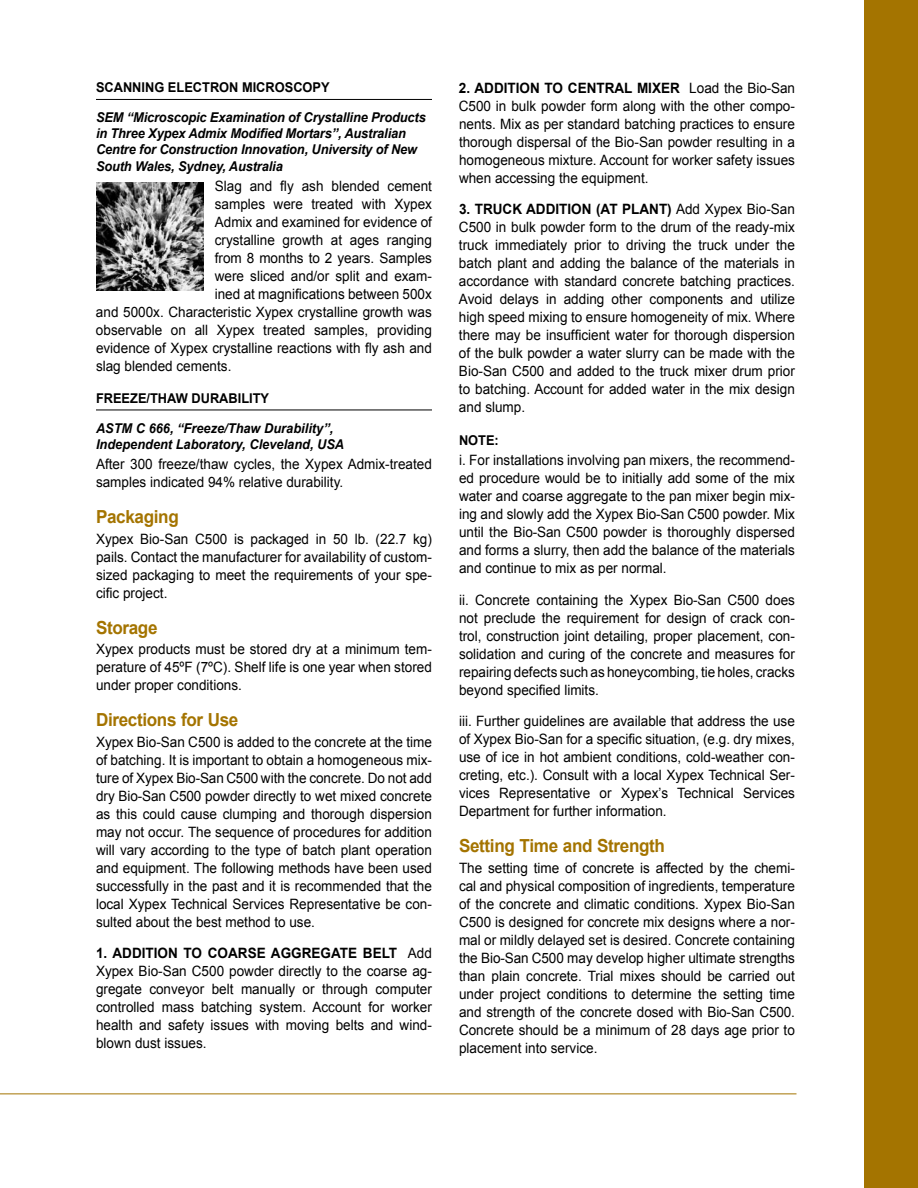
<style>
.page{position:relative;width:918px;height:1188px;background:#fff}
.page>*{position:absolute;margin:0;border:0;box-sizing:border-box;transform-origin:0 0}
.t1{font:700 18px "Arial";letter-spacing:-.02em;color:#a47400;scale:.95 1}
.t2{font:14.25px/18px "Arial";color:#000;text-align:justify;scale:.95 1}
.t3{font:italic 700 13.5px/16.2px "Arial";letter-spacing:-.01em;color:#000;scale:.95 1}
.t4{font:700 13.5px "Arial";color:#000;scale:.95 1}
.s1{font-weight:700}
</style>
<div class="page">
<hr style="left:96px;top:99px;width:336px;height:1px;background:#000">
<hr style="left:96px;top:410px;width:336px;height:1px;background:#000">
<img style="left:96px;top:182px;width:108px;height:108px">
<hr style="left:0;top:1094px;width:796px;height:1px;background:#a47400">
<div style="left:864px;top:0;width:54px;height:1188px;background:#a47400"></div>
<p class="t4" style="left:96px;top:79px;width:248px">SCANNING ELECTRON MICROSCOPY</p>
<p class="t3" style="left:96px;top:110px;width:349px">SEM “Microscopic Examination of Crystalline Products in Three Xypex Admix Modified Mortars”, Australian Centre for Construction Innovation, University of New South Wales, Sydney, Australia</p>
<p class="t2" style="left:215px;top:177px;width:230px">Slag and fly ash blended cement</p>
<p class="t2" style="left:215px;top:195px;width:230px">samples were treated with Xypex</p>
<p class="t2" style="left:215px;top:213px;width:230px">Admix and examined for evidence of</p>
<p class="t2" style="left:215px;top:231px;width:230px">crystalline growth at ages ranging</p>
<p class="t2" style="left:215px;top:249px;width:230px">from 8 months to 2 years. Samples</p>
<p class="t2" style="left:215px;top:267px;width:230px">were sliced and/or split and exam-</p>
<p class="t2" style="left:215px;top:285px;width:230px">ined at magnifications between 500x</p>
<p class="t2" style="left:96px;top:303px;width:355px">and 5000x. Characteristic Xypex crystalline growth was</p>
<p class="t2" style="left:96px;top:321px;width:355px">observable on all Xypex treated samples, providing</p>
<p class="t2" style="left:96px;top:339px;width:355px">evidence of Xypex crystalline reactions with fly ash and</p>
<p class="t2" style="left:96px;top:357px;width:144px">slag blended cements.</p>
<p class="t4" style="left:96px;top:389px;width:184px">FREEZE/THAW DURABILITY</p>
<p class="t3" style="left:96px;top:420px;width:263px">ASTM C 666, “Freeze/Thaw Durability”,<br>Independent Laboratory, Cleveland, USA</p>
<p class="t2" style="left:96px;top:456px;width:355px">After 300 freeze/thaw cycles, the Xypex Admix-treated samples indicated 94% relative durability.</p>
<p class="t1" style="left:96px;top:505px;width:89px">Packaging</p>
<p class="t2" style="left:96px;top:530px;width:355px">Xypex Bio-San C500 is packaged in 50 lb. (22.7 kg) pails. Contact the manufacturer for availability of custom&shy;sized packaging to meet the requirements of your spe&shy;cific project.</p>
<p class="t1" style="left:96px;top:615px;width:66px">Storage</p>
<p class="t2" style="left:96px;top:640px;width:355px">Xypex products must be stored dry at a minimum tem&shy;perature of 45ºF (7ºC). Shelf life is one year when stored under proper conditions.</p>
<p class="t1" style="left:96px;top:708px;width:151px">Directions for Use</p>
<p class="t2" style="left:96px;top:733px;width:355px">Xypex Bio-San C500 is added to the concrete at the time of batching. It is important to obtain a homogeneous mix&shy;ture of Xypex Bio-San C500 with the concrete. Do not add dry Bio-San C500 powder directly to wet mixed concrete as this could cause clumping and thorough dispersion may not occur. The sequence of procedures for addition will vary according to the type of batch plant operation and equipment. The following methods have been used successfully in the past and it is recommended that the local Xypex Technical Services Representative be con&shy;sulted about the best method to use.</p>
<p class="t2" style="left:96px;top:944px;width:355px"><span class="s1">1. ADDITION TO COARSE AGGREGATE BELT</span> Add Xypex Bio-San C500 powder directly to the coarse ag&shy;gregate conveyor belt manually or through computer controlled mass batching system. Account for worker health and safety issues with moving belts and wind&shy;blown dust issues.</p>
<p class="t2" style="left:459px;top:79px;width:355px"><span class="s1">2. ADDITION TO CENTRAL MIXER</span> Load the Bio-San C500 in bulk powder form along with the other compo&shy;nents. Mix as per standard batching practices to ensure thorough dispersal of the Bio-San powder resulting in a homogeneous mixture. Account for worker safety issues when accessing the equipment.</p>
<p class="t2" style="left:459px;top:201px;width:355px"><span class="s1">3. TRUCK ADDITION (AT PLANT)</span> Add Xypex Bio-San C500 in bulk powder form to the drum of the ready-mix truck immediately prior to driving the truck under the batch plant and adding the balance of the materials in accordance with standard concrete batching practices.<br>Avoid delays in adding other components and utilize high speed mixing to ensure homogeneity of mix. Where there may be insufficient water for thorough dispersion of the bulk powder a water slurry can be made with the Bio-San C500 and added to the truck mixer drum prior to batching. Account for added water in the mix design and slump.</p>
<p class="t4" style="left:459px;top:431px;width:43px">NOTE:</p>
<p class="t2" style="left:459px;top:451px;width:355px">i. For installations involving pan mixers, the recommend&shy;ed procedure would be to initially add some of the mix water and coarse aggregate to the pan mixer begin mix&shy;ing and slowly add the Xypex Bio-San C500 powder. Mix until the Bio-San C500 powder is thoroughly dispersed and forms a slurry, then add the balance of the materials and continue to mix as per normal.</p>
<p class="t2" style="left:459px;top:591px;width:355px">ii. Concrete containing the Xypex Bio-San C500 does not preclude the requirement for design of crack con&shy;trol, construction joint detailing, proper placement, con&shy;solidation and curing of the concrete and measures for repairing defects such as honeycombing, tie holes, cracks beyond specified limits.</p>
<p class="t2" style="left:459px;top:712px;width:355px">iii. Further guidelines are available that address the use of Xypex Bio-San for a specific situation, (e.g. dry mixes, use of ice in hot ambient conditions, cold-weather con&shy;creting, etc.). Consult with a local Xypex Technical Ser&shy;vices Representative or Xypex’s Technical Services Department for further information.</p>
<p class="t1" style="left:459px;top:834px;width:218px">Setting Time and Strength</p>
<p class="t2" style="left:459px;top:859px;width:355px">The setting time of concrete is affected by the chemi&shy;cal and physical composition of ingredients, temperature of the concrete and climatic conditions. Xypex Bio-San C500 is designed for concrete mix designs where a nor&shy;mal or mildly delayed set is desired. Concrete containing the Bio-San C500 may develop higher ultimate strengths than plain concrete. Trial mixes should be carried out under project conditions to determine the setting time and strength of the concrete dosed with Bio-San C500.<br>Concrete should be a minimum of 28 days age prior to placement into service.</p>
</div>
